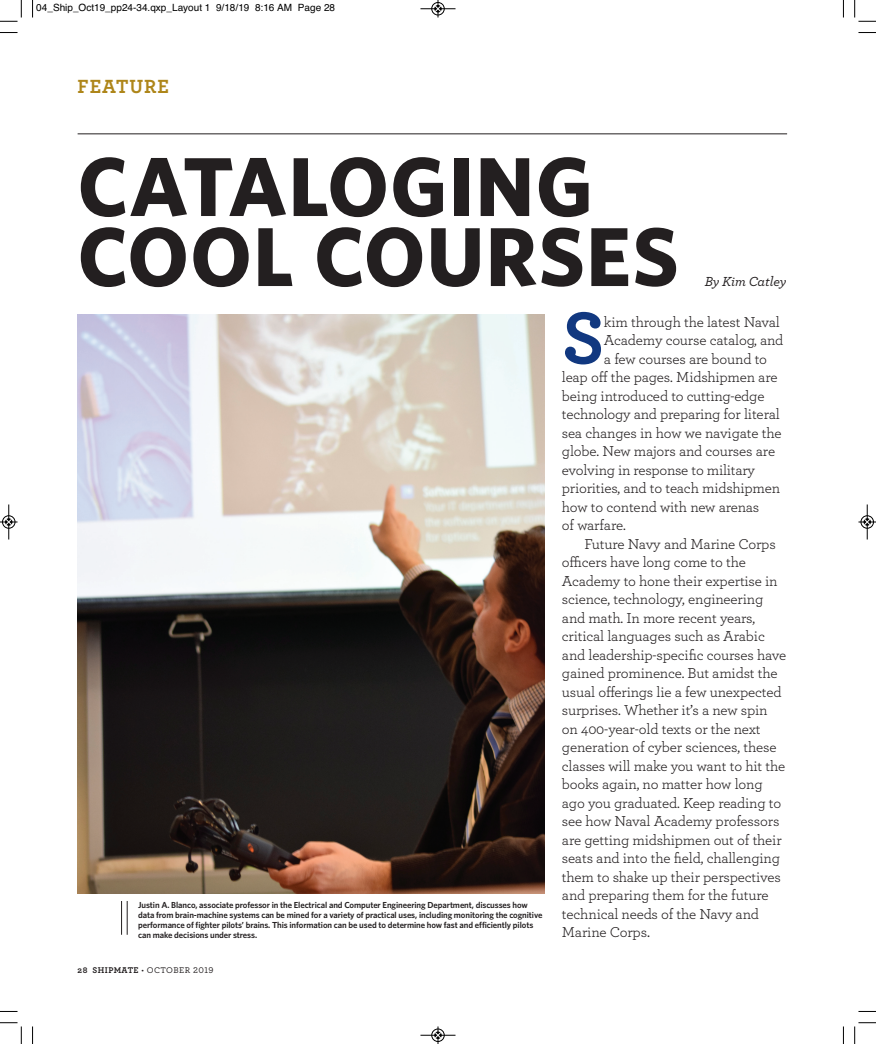
<style>
.page{position:relative;width:876px;height:1044px;background:#fff}
.page>*{position:absolute;margin:0;border:0;box-sizing:border-box;transform-origin:0 0}
.t1{font:700 83.75px/70px "Whitney";letter-spacing:.015em;color:#231f20}
.t2{font:700 77.12px "Archer";color:#113880}
.t3{font:700 20px "Archer";letter-spacing:.045em;color:#ae861a}
.t4{font:15px/18.5px "Archer";letter-spacing:-.01em;color:#231f20}
.t5{font:italic 500 13.75px "Archer";letter-spacing:-.01em;color:#231f20}
.t6{font:10px "Helvetica";color:#000}
.t7{font:600 8.75px/10px "Whitney";letter-spacing:-.01em;color:#231f20}
.t8{font:500 8.75px "Archer";letter-spacing:.05em;color:#231f20}
.s1{font-size:16.25px}
.s2{font-weight:700}
</style>
<div class="page">
<img style="left:78px;top:314px;width:466px;height:579px">
<hr style="left:78px;top:134px;width:708px;height:1px;background:#231f20">
<hr style="left:121px;top:901px;width:1px;height:34px;background:#231f20">
<hr style="left:127px;top:901px;width:1px;height:34px;background:#231f20">
<svg style="left:32px;top:0;width:1px;height:18px"></svg>
<svg style="left:0;top:32px;width:18px;height:1px"></svg>
<svg style="left:842px;top:0;width:1px;height:17px"></svg>
<svg style="left:858px;top:32px;width:17px;height:1px"></svg>
<svg style="left:32px;top:1026px;width:1px;height:18px"></svg>
<svg style="left:0;top:1011px;width:17px;height:1px"></svg>
<svg style="left:842px;top:1027px;width:1px;height:17px"></svg>
<svg style="left:858px;top:1011px;width:17px;height:1px"></svg>
<svg style="left:0;top:0;width:22px;height:22px"></svg>
<svg style="left:854px;top:0;width:21px;height:22px"></svg>
<svg style="left:0;top:1022px;width:22px;height:22px"></svg>
<svg style="left:854px;top:1022px;width:21px;height:22px"></svg>
<hr style="left:420px;top:9px;width:35px;height:1px;background:#000">
<div style="left:431px;top:2px;width:13px;height:13px;border:1px solid #000;border-radius:50%"></div>
<svg style="left:434px;top:0;width:7px;height:18px"></svg>
<div style="left:431px;top:1028px;width:13px;height:14px;border:1px solid #fff;border-radius:50%"></div>
<hr style="left:420px;top:1035px;width:35px;height:1px;background:#000">
<div style="left:431px;top:1029px;width:13px;height:12px;border:1px solid #000;border-radius:50%"></div>
<svg style="left:434px;top:1026px;width:7px;height:18px"></svg>
<div style="left:2px;top:515px;width:13px;height:14px;border:1px solid #fff;border-radius:50%"></div>
<hr style="left:9px;top:504px;width:1px;height:35px;background:#000">
<div style="left:2px;top:515px;width:13px;height:13px;border:1px solid #000;border-radius:50%"></div>
<svg style="left:0;top:519px;width:18px;height:6px"></svg>
<div style="left:860px;top:515px;width:13px;height:14px;border:1px solid #fff;border-radius:50%"></div>
<hr style="left:866px;top:504px;width:1px;height:35px;background:#000">
<div style="left:860px;top:515px;width:13px;height:13px;border:1px solid #000;border-radius:50%"></div>
<svg style="left:858px;top:519px;width:17px;height:6px"></svg>
<p class="t6" style="left:36px;top:2px;width:300px">04_Ship_Oct19_pp24-34.qxp_Layout 1 9/18/19 8:16 AM Page 28</p>
<p class="t3" style="left:78px;top:80px;width:93px">FEATURE</p>
<p class="t1" style="left:78px;top:160px;width:602px">CATALOGING<br>COOL COURSES</p>
<p class="t2" style="left:561px;top:313px;width:44px">S</p>
<p class="t4" style="left:603px;top:313px;width:177px">kim through the latest Naval</p>
<p class="t5" style="left:704px;top:275px;width:83px">By Kim Catley</p>
<p class="t4" style="left:603px;top:332px;width:181px">Academy course catalog, and</p>
<p class="t4" style="left:603px;top:350px;width:164px">a few courses are bound to</p>
<p class="t4" style="left:561px;top:369px;width:217px">leap off the pages. Midshipmen are</p>
<p class="t4" style="left:561px;top:387px;width:204px">being introduced to cutting-edge</p>
<p class="t4" style="left:561px;top:406px;width:219px">technology and preparing for literal</p>
<p class="t4" style="left:561px;top:424px;width:221px">sea changes in how we navigate the</p>
<p class="t4" style="left:561px;top:443px;width:215px">globe. New majors and courses are</p>
<p class="t4" style="left:561px;top:461px;width:195px">evolving in response to military</p>
<p class="t4" style="left:561px;top:480px;width:220px">priorities, and to teach midshipmen</p>
<p class="t4" style="left:561px;top:498px;width:199px">how to contend with new arenas</p>
<p class="t4" style="left:561px;top:517px;width:65px">of warfare.</p>
<p class="t4" style="left:561px;top:535px;width:226px;text-indent:22px">Future Navy and Marine Corps officers have long come to the<br>Academy to hone their expertise in science, technology, engineering and math. In more recent years, critical languages such as Arabic and leadership-specific courses have gained prominence. But amidst the usual offerings lie a few unexpected surprises. Whether it’s a new spin on 400-year-old texts or the next generation of cyber sciences, these classes will make you want to hit the books again, no matter how long ago you graduated. Keep reading to see how Naval Academy professors are getting midshipmen out of their seats and into the field, challenging them to shake up their perspectives and preparing them for the future technical needs of the Navy and<br>Marine Corps<span class="s1">.</span></p>
<p class="t7" style="left:138px;top:900px;width:405px">Justin A. Blanco, associate professor in the Electrical and Computer Engineering Department, discusses how data from brain-machine systems can be mined for a variety of practical uses, including monitoring the cognitive performance of fighter pilots’ brains. This information can be used to determine how fast and efficiently pilots can make decisions under stress.</p>
<p class="t8" style="left:78px;top:966px;width:137px"><span class="s2">28 SHIPMATE</span> • OCTOBER 2019</p>
</div>
